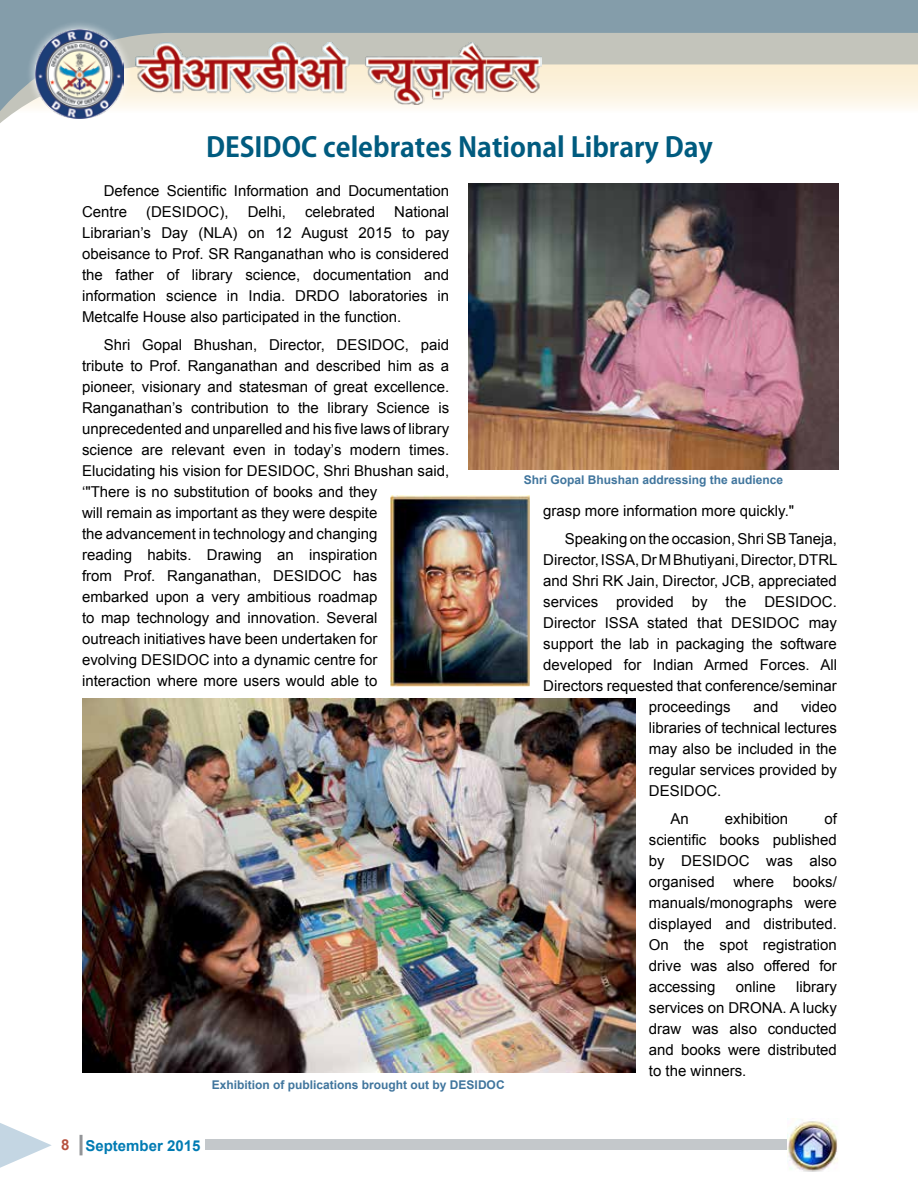
<style>
.page{position:relative;width:918px;height:1188px;background:#fff}
.page>*{position:absolute;margin:0;border:0;box-sizing:border-box;transform-origin:0 0}
.t1{font:700 27px "Koz Go Pro";color:#005b7f}
.t2{font:15px/21px "Arial";color:#000;text-align:justify}
.t3{font:700 15px "Arial";color:#007bb3}
.t4{font:700 12px "Arial";color:#40759d}
.s1{color:#b7513f}
</style>
<div class="page">
<hr style="left:80px;top:1135px;width:3px;height:20px;background:#939598">
<div style="left:205px;top:1139px;width:631px;height:11px;background:#c4c8cb"></div>
<svg style="left:0;top:1123px;width:52px;height:45px"></svg>
<svg style="left:0;top:0;width:918px;height:123px"></svg>
<img style="left:135px;top:42px;width:407px;height:62px">
<div style="left:25px;top:20px;width:108px;height:108px;background:#fff;opacity:.75"></div>
<img style="left:35px;top:29px;width:89px;height:89px">
<img style="left:788px;top:1121px;width:50px;height:51px">
<img style="left:82px;top:699px;width:553px;height:373px">
<img style="left:391px;top:496px;width:139px;height:191px">
<img style="left:469px;top:184px;width:369px;height:285px">
<h1 class="t1" style="left:206px;top:129px;width:508px">DESIDOC celebrates National Library Day</h1>
<p class="t2" style="left:82px;top:181px;width:369px;text-indent:22px">Defence Scientific Information and Documentation<br>Centre</p>
<p class="t2" style="left:146px;top:202px;width:84px">(DESIDOC),</p>
<p class="t2" style="left:248px;top:202px;width:40px">Delhi,</p>
<p class="t2" style="left:305px;top:202px;width:72px">celebrated</p>
<p class="t2" style="left:82px;top:202px;width:369px;text-indent:312px">National Librarian’s Day (NLA) on 12 August 2015 to pay obeisance to Prof. SR Ranganathan who is considered the father of library science, documentation and information science in India. DRDO laboratories in Metcalfe House also participated in the function.</p>
<p class="t2" style="left:82px;top:334px;width:369px;text-align:left;text-indent:22px">Shri Gopal Bhushan, Director, DESIDOC, paid tribute to Prof. Ranganathan and described him as a pioneer, visionary and statesman of great excellence.<br>Ranganathan’s contribution to the library Science is unprecedented and unparelled and his five laws of library science are relevant even in today’s modern times.<br>Elucidating his vision for DESIDOC, Shri Bhushan said, ‘"There is no substitution of books and they<br>will remain as important as they were despite<br>the advancement in technology and changing<br>reading habits. Drawing an inspiration<br>from Prof. Ranganathan, DESIDOC has<br>embarked upon a very ambitious roadmap<br>to map technology and innovation. Several<br>outreach initiatives have been undertaken for<br>evolving DESIDOC into a dynamic centre for interaction where more users would able to</p>
<p class="t4" style="left:524px;top:472px;width:261px">Shri Gopal Bhushan addressing the audience</p>
<p class="t2" style="left:565px;top:497px;width:274px;line-height:27.8px;text-indent:-22px">grasp more information more quickly."<br>Speaking on the occasion, Shri SB Taneja,</p>
<p class="t2" style="left:543px;top:550px;width:296px;text-align:center">Director, ISSA, Dr M Bhutiyani, Director, DTRL and Shri RK Jain, Director, JCB, appreciated services provided by the DESIDOC.<br>Director ISSA stated that DESIDOC may support the lab in packaging the software developed for Indian Armed Forces. All Directors requested that conference/seminar proceedings</p>
<p class="t2" style="left:649px;top:697px;width:190px;text-indent:152px">video libraries of technical lectures may also be included in the regular services provided by DESIDOC.</p>
<p class="t2" style="left:670px;top:808px;width:20px">An</p>
<p class="t2" style="left:725px;top:808px;width:65px">exhibition</p>
<p class="t2" style="left:753px;top:697px;width:27px">and</p>
<p class="t2" style="left:649px;top:808px;width:190px;text-indent:176px">of scientific books published by DESIDOC was also organised where books/ manuals/monographs were displayed and distributed.<br>On the spot registration drive was also offered for accessing</p>
<p class="t2" style="left:649px;top:976px;width:190px;text-indent:147px">library services on DRONA. A lucky draw was also conducted and books were distributed to the winners.</p>
<p class="t2" style="left:736px;top:976px;width:42px">online</p>
<p class="t4" style="left:212px;top:1076px;width:294px">Exhibition of publications brought out by DESIDOC</p>
<p class="t3" style="left:61px;top:1136px;width:141px"><span class="s1">8</span> September 2015</p>
</div>
